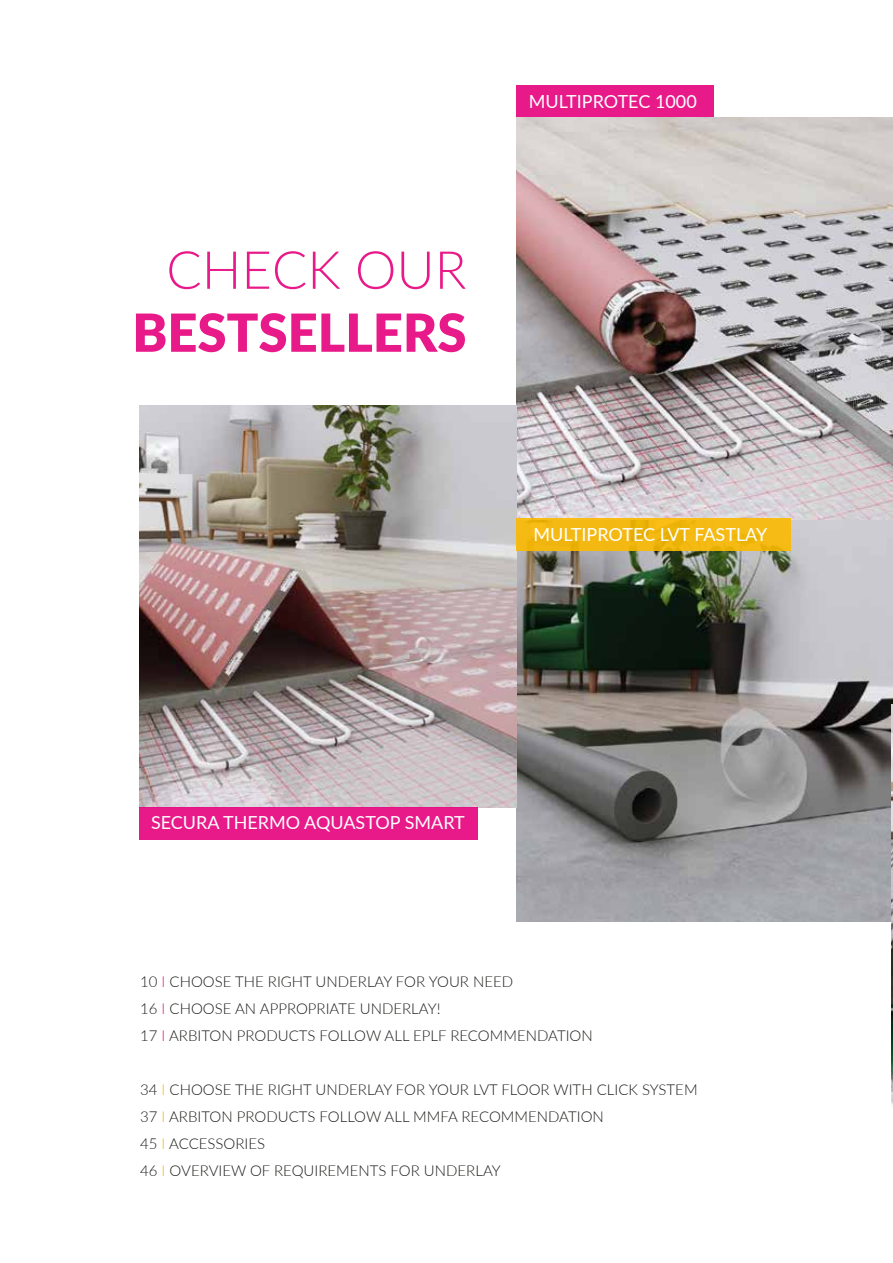
<style>
.page{position:relative;width:893px;height:1263px;background:#fff}
.page>*{position:absolute;margin:0;border:0;box-sizing:border-box;transform-origin:0 0}
.t1{font:900 52.5px "Lato";color:#e6007d}
.t2{font:300 52.5px "Lato";color:#e6007d}
.t3{font:18px "Lato";color:#fff}
.t4{font:300 15px/27px "Lato";color:#1d1d1b}
.s1{color:rgb(230 0 125/.9)}
.s2{color:#fbba00}
</style>
<div class="page">
<img style="left:516px;top:117px;width:376px;height:805px">
<div style="left:516px;top:85px;width:197px;height:32px;background:#e81a8a"></div>
<img style="left:891px;top:705px;width:2px;height:400px">
<img style="left:140px;top:405px;width:376px;height:402px">
<div style="left:139px;top:807px;width:339px;height:32px;background:#e81a8a"></div>
<div style="left:516px;top:519px;width:274px;height:32px;background:linear-gradient(to right,#f2b710,#f3b911)"></div>
<h1 class="t2" style="left:166px;top:233px;width:302px">CHECK OUR</h1>
<h1 class="t1" style="left:132px;top:293px;width:336px">BESTSELLERS</h1>
<p class="t3" style="left:529px;top:89px;width:170px">MULTIPROTEC 1000</p>
<p class="t3" style="left:533px;top:522px;width:235px">MULTIPROTEC LVT FASTLAY</p>
<p class="t3" style="left:151px;top:810px;width:315px">SECURA THERMO AQUASTOP SMART</p>
<p class="t4" style="left:140px;top:967px;width:454px">10 <span class="s1">ӏ</span> CHOOSE THE RIGHT UNDERLAY FOR YOUR NEED<br>16 <span class="s1">ӏ</span> CHOOSE AN APPROPRIATE UNDERLAY!<br>17 <span class="s1">ӏ</span> ARBITON PRODUCTS FOLLOW ALL EPLF RECOMMENDATION</p>
<p class="t4" style="left:140px;top:1075px;width:559px">34 <span class="s2">ӏ</span> CHOOSE THE RIGHT UNDERLAY FOR YOUR LVT FLOOR WITH CLICK SYSTEM 37 <span class="s2">ӏ</span> ARBITON PRODUCTS FOLLOW ALL MMFA RECOMMENDATION<br>45 <span class="s2">ӏ</span> ACCESSORIES<br>46 <span class="s2">ӏ</span> OVERVIEW OF REQUIREMENTS FOR UNDERLAY</p>
</div>
